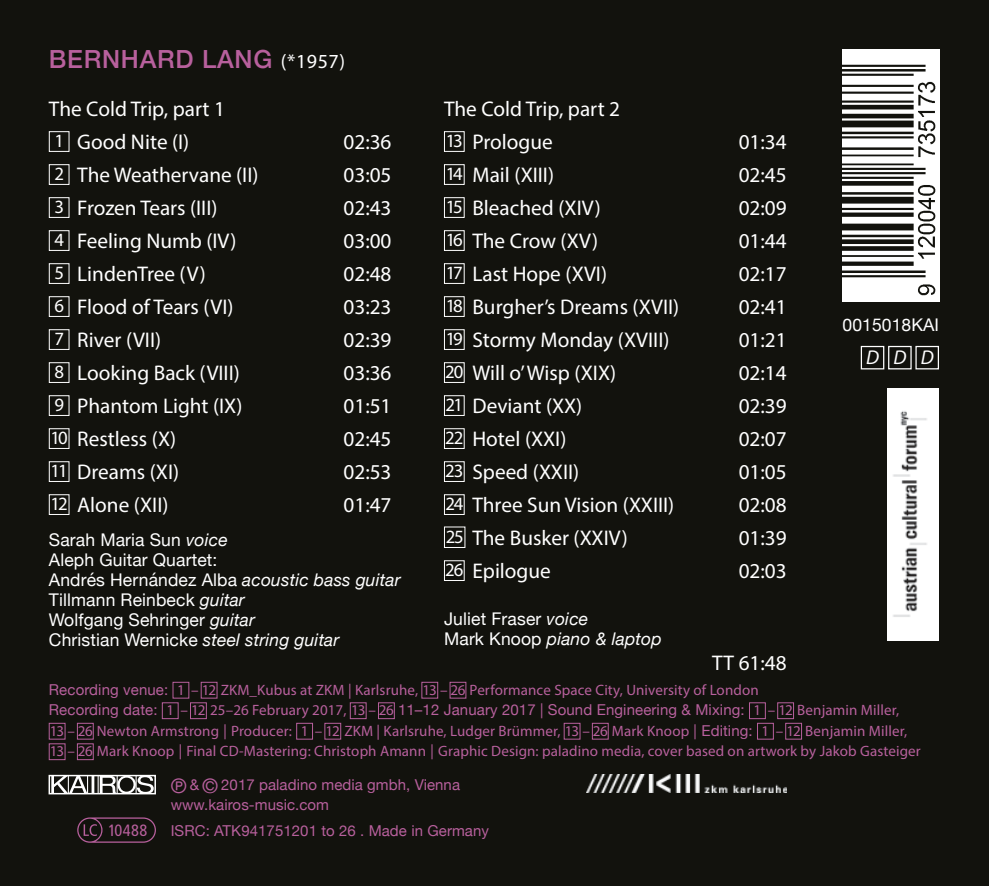
<style>
.page{position:relative;width:989px;height:886px;background:#12120d}
.page>*{position:absolute;margin:0;border:0;box-sizing:border-box;transform-origin:0 0}
.t1{font:500 25px "Helvetica Neue";letter-spacing:.03em;color:#b8609d}
.t2{font:21.25px/33px "Myriad Pro";color:#fff}
.t3{font:italic 20px "Myriad Pro";color:#fff}
.t4{font:17.5px/20px "Helvetica Neue";letter-spacing:.01em;color:#fff}
.t5{font:condensed 16.25px "Frutiger";letter-spacing:.025em;color:#b8609d}
.t6{font:15px/20.5px "Myriad Pro";letter-spacing:.01em;color:#b8609d}
.t7{font:15px/20px "Helvetica Neue";letter-spacing:.005em;color:#b8609d}
.s1{font-family:"Myriad Pro";font-weight:400;font-size:20px;color:#fff}
.s2{font-size:18.75px}
.s3{font-style:italic}
.s4{font-family:"Helvetica Neue"}
.s5{font-family:"Myriad Pro"}
.s6{font-size:20px}
</style>
<div class="page">
<svg style="left:77px;top:817px;width:79px;height:26px"></svg>
<div style="left:49px;top:775px;width:107px;height:19px;border:2px solid #fff"></div>
<svg style="left:51px;top:775px;width:103px;height:19px"></svg>
<img style="left:888px;top:388px;width:50px;height:253px">
<img style="left:842px;top:50px;width:97px;height:252px">
<div style="left:860px;top:346px;width:24px;height:23px;border:1px solid #fff"></div>
<div style="left:888px;top:346px;width:23px;height:23px;border:1px solid #fff"></div>
<div style="left:915px;top:346px;width:24px;height:23px;border:1px solid #fff"></div>
<div style="left:49px;top:131px;width:20px;height:21px;border:1px solid #fff"></div>
<div style="left:49px;top:164px;width:20px;height:21px;border:1px solid #fff"></div>
<div style="left:49px;top:197px;width:20px;height:21px;border:1px solid #fff"></div>
<div style="left:49px;top:230px;width:20px;height:21px;border:1px solid #fff"></div>
<div style="left:49px;top:263px;width:20px;height:21px;border:1px solid #fff"></div>
<div style="left:49px;top:296px;width:20px;height:21px;border:1px solid #fff"></div>
<div style="left:49px;top:329px;width:20px;height:21px;border:1px solid #fff"></div>
<div style="left:49px;top:362px;width:20px;height:21px;border:1px solid #fff"></div>
<div style="left:49px;top:395px;width:20px;height:21px;border:1px solid #fff"></div>
<div style="left:49px;top:428px;width:20px;height:21px;border:1px solid #fff"></div>
<div style="left:49px;top:461px;width:20px;height:21px;border:1px solid #fff"></div>
<div style="left:49px;top:494px;width:20px;height:21px;border:1px solid #fff"></div>
<div style="left:444px;top:131px;width:20px;height:21px;border:1px solid #fff"></div>
<div style="left:444px;top:164px;width:20px;height:21px;border:1px solid #fff"></div>
<div style="left:444px;top:197px;width:20px;height:21px;border:1px solid #fff"></div>
<div style="left:444px;top:230px;width:20px;height:21px;border:1px solid #fff"></div>
<div style="left:444px;top:263px;width:20px;height:21px;border:1px solid #fff"></div>
<div style="left:444px;top:296px;width:20px;height:21px;border:1px solid #fff"></div>
<div style="left:444px;top:329px;width:20px;height:21px;border:1px solid #fff"></div>
<div style="left:444px;top:362px;width:20px;height:21px;border:1px solid #fff"></div>
<div style="left:444px;top:395px;width:20px;height:21px;border:1px solid #fff"></div>
<div style="left:444px;top:428px;width:20px;height:21px;border:1px solid #fff"></div>
<div style="left:444px;top:461px;width:20px;height:21px;border:1px solid #fff"></div>
<div style="left:444px;top:494px;width:20px;height:21px;border:1px solid #fff"></div>
<div style="left:444px;top:527px;width:21px;height:21px;border:1px solid #fff"></div>
<div style="left:444px;top:560px;width:20px;height:21px;border:1px solid #fff"></div>
<div style="left:173px;top:682px;width:16px;height:16px;border:1px solid #b8609d"></div>
<div style="left:201px;top:682px;width:16px;height:16px;border:1px solid #b8609d"></div>
<div style="left:421px;top:682px;width:17px;height:16px;border:1px solid #b8609d"></div>
<div style="left:450px;top:682px;width:16px;height:16px;border:1px solid #b8609d"></div>
<div style="left:162px;top:702px;width:16px;height:17px;border:1px solid #b8609d"></div>
<div style="left:190px;top:702px;width:17px;height:17px;border:1px solid #b8609d"></div>
<div style="left:350px;top:702px;width:16px;height:17px;border:1px solid #b8609d"></div>
<div style="left:378px;top:702px;width:16px;height:17px;border:1px solid #b8609d"></div>
<div style="left:749px;top:702px;width:16px;height:17px;border:1px solid #b8609d"></div>
<div style="left:777px;top:702px;width:17px;height:17px;border:1px solid #b8609d"></div>
<div style="left:49px;top:723px;width:16px;height:16px;border:1px solid #b8609d"></div>
<div style="left:77px;top:723px;width:17px;height:16px;border:1px solid #b8609d"></div>
<div style="left:296px;top:723px;width:17px;height:16px;border:1px solid #b8609d"></div>
<div style="left:324px;top:723px;width:17px;height:16px;border:1px solid #b8609d"></div>
<div style="left:564px;top:723px;width:16px;height:16px;border:1px solid #b8609d"></div>
<div style="left:592px;top:723px;width:16px;height:16px;border:1px solid #b8609d"></div>
<div style="left:757px;top:723px;width:16px;height:16px;border:1px solid #b8609d"></div>
<div style="left:785px;top:723px;width:17px;height:16px;border:1px solid #b8609d"></div>
<div style="left:49px;top:743px;width:16px;height:17px;border:1px solid #b8609d"></div>
<div style="left:77px;top:743px;width:17px;height:17px;border:1px solid #b8609d"></div>
<img style="left:587px;top:775px;width:200px;height:18px">
<p class="t1" style="left:49px;top:39px;width:298px">BERNHARD LANG <span class="s1">(*1957)</span></p>
<p class="t2" style="left:49px;top:92px;width:178px">The Cold Trip, part 1<br><span class="s2">1</span> Good Nite (I)</p>
<p class="t2" style="left:343px;top:125px;width:50px">02:36</p>
<p class="t2" style="left:444px;top:92px;width:178px">The Cold Trip, part 2<br><span class="s2">13</span> Prologue</p>
<p class="t2" style="left:738px;top:125px;width:50px">01:34</p>
<p class="t2" style="left:54px;top:158px;width:206px"><span class="s2">2</span> The Weathervane (II)</p>
<p class="t2" style="left:343px;top:158px;width:50px">03:05</p>
<p class="t2" style="left:54px;top:191px;width:165px"><span class="s2">3</span> Frozen Tears (III)</p>
<p class="t2" style="left:343px;top:191px;width:50px">02:43</p>
<p class="t2" style="left:54px;top:224px;width:184px"><span class="s2">4</span> Feeling Numb (IV)</p>
<p class="t2" style="left:343px;top:224px;width:50px">03:00</p>
<p class="t2" style="left:54px;top:257px;width:153px"><span class="s2">5</span> LindenTree (V)</p>
<p class="t2" style="left:343px;top:257px;width:50px">02:48</p>
<p class="t2" style="left:54px;top:290px;width:181px"><span class="s2">6</span> Flood of Tears (VI)</p>
<p class="t2" style="left:343px;top:290px;width:50px">03:23</p>
<p class="t2" style="left:54px;top:323px;width:108px"><span class="s2">7</span> River (VII)</p>
<p class="t2" style="left:343px;top:323px;width:50px">02:39</p>
<p class="t2" style="left:54px;top:356px;width:187px"><span class="s2">8</span> Looking Back (VIII)</p>
<p class="t2" style="left:343px;top:356px;width:50px">03:36</p>
<p class="t2" style="left:54px;top:389px;width:190px"><span class="s2">9</span> Phantom Light (IX)</p>
<p class="t2" style="left:343px;top:389px;width:50px">01:51</p>
<p class="t2" style="left:51px;top:422px;width:127px"><span class="s2">10</span> Restless (X)</p>
<p class="t2" style="left:343px;top:422px;width:50px">02:45</p>
<p class="t2" style="left:51px;top:455px;width:130px"><span class="s2">11</span> Dreams (XI)</p>
<p class="t2" style="left:343px;top:455px;width:50px">02:53</p>
<p class="t2" style="left:51px;top:488px;width:119px"><span class="s2">12</span> Alone (XII)</p>
<p class="t2" style="left:343px;top:488px;width:50px">01:47</p>
<p class="t4" style="left:49px;top:531px;width:353px">Sarah Maria Sun <span class="s3">voice<br></span>Aleph Guitar Quartet:<br>Andrés Hernández Alba <span class="s3">acoustic bass guitar<br></span>Tillmann Reinbeck <span class="s3">guitar<br></span>Wolfgang Sehringer <span class="s3">guitar<br></span>Christian Wernicke <span class="s3">steel string guitar</span></p>
<p class="t2" style="left:446px;top:158px;width:110px"><span class="s2">14</span> Mail (XIII)</p>
<p class="t2" style="left:738px;top:158px;width:50px">02:45</p>
<p class="t2" style="left:446px;top:191px;width:157px"><span class="s2">15</span> Bleached (XIV)</p>
<p class="t2" style="left:738px;top:191px;width:50px">02:09</p>
<p class="t2" style="left:446px;top:224px;width:154px"><span class="s2">16</span> The Crow (XV)</p>
<p class="t2" style="left:738px;top:224px;width:50px">01:44</p>
<p class="t2" style="left:446px;top:257px;width:163px"><span class="s2">17</span> Last Hope (XVI)</p>
<p class="t2" style="left:738px;top:257px;width:50px">02:17</p>
<p class="t2" style="left:446px;top:290px;width:235px"><span class="s2">18</span> Burgher’s Dreams (XVII)</p>
<p class="t2" style="left:738px;top:290px;width:50px">02:41</p>
<p class="t2" style="left:446px;top:323px;width:225px"><span class="s2">19</span> Stormy Monday (XVIII)</p>
<p class="t2" style="left:738px;top:323px;width:50px">01:21</p>
<p class="t2" style="left:445px;top:356px;width:172px"><span class="s2">20</span> Will o’ Wisp (XIX)</p>
<p class="t2" style="left:738px;top:356px;width:50px">02:14</p>
<p class="t2" style="left:445px;top:389px;width:138px"><span class="s2">21</span> Deviant (XX)</p>
<p class="t2" style="left:738px;top:389px;width:50px">02:39</p>
<p class="t2" style="left:445px;top:422px;width:123px"><span class="s2">22</span> Hotel (XXI)</p>
<p class="t2" style="left:738px;top:422px;width:50px">02:07</p>
<p class="t2" style="left:445px;top:455px;width:136px"><span class="s2">23</span> Speed (XXII)</p>
<p class="t2" style="left:738px;top:455px;width:50px">01:05</p>
<p class="t2" style="left:445px;top:488px;width:230px"><span class="s2">24</span> Three Sun Vision (XXIII)</p>
<p class="t2" style="left:738px;top:488px;width:50px">02:08</p>
<p class="t2" style="left:446px;top:521px;width:184px"><span class="s2">25</span> The Busker (XXIV)</p>
<p class="t2" style="left:738px;top:521px;width:50px">01:39</p>
<p class="t2" style="left:445px;top:554px;width:107px"><span class="s2">26</span> Epilogue</p>
<p class="t2" style="left:738px;top:554px;width:50px">02:03</p>
<p class="t4" style="left:444px;top:610px;width:219px">Juliet Fraser <span class="s3">voice<br></span>Mark Knoop <span class="s3">piano &amp; laptop</span></p>
<p class="t2" style="left:712px;top:646px;width:76px">TT 61:48</p>
<p class="t6" style="left:49px;top:679px;width:711px"><span class="s4">Recording venue:</span> 1 – 12 ZKM_Kubus at ZKM | Karlsruhe, 13 – 26 Performance Space City, University of London</p>
<p class="t7" style="left:49px;top:701px;width:851px">Recording date: <span class="s5">1 – 12 25–26 February 2017, 13 – 26</span> 11–12 January 2017 | Sound Engineering &amp; Mixing: <span class="s5">1 – 12 Benjamin Miller,</span></p>
<p class="t6" style="left:50px;top:720px;width:872px">13 – 26 Newton Armstrong <span class="s4">|</span> Producer: 1 – 12 ZKM | Karlsruhe, Ludger Brümmer, 13 – 26 Mark Knoop <span class="s4">| Editing:</span> 1 – 12 Benjamin Miller,<br>13 – 26 Mark Knoop <span class="s4">|</span> Final CD-Mastering: Christoph Amann <span class="s4">|</span> Graphic Design: paladino media, cover based on artwork by Jakob Gasteiger</p>
<p class="t4" style="left:842px;top:316px;width:98px">0015018KAI</p>
<p class="t3" style="left:866px;top:345px;width:69px">DDD</p>
<p class="t5" style="left:108px;top:821px;width:41px">10488</p>
<p class="t7" style="left:171px;top:776px;width:291px"><span class="s6">℗</span> &amp; <span class="s6">©</span> 2017 paladino media gmbh, Vienna www.kairos-music.com</p>
<p class="t7" style="left:171px;top:821px;width:320px">ISRC: ATK941751201 to 26 . Made in Germany</p>
</div>
